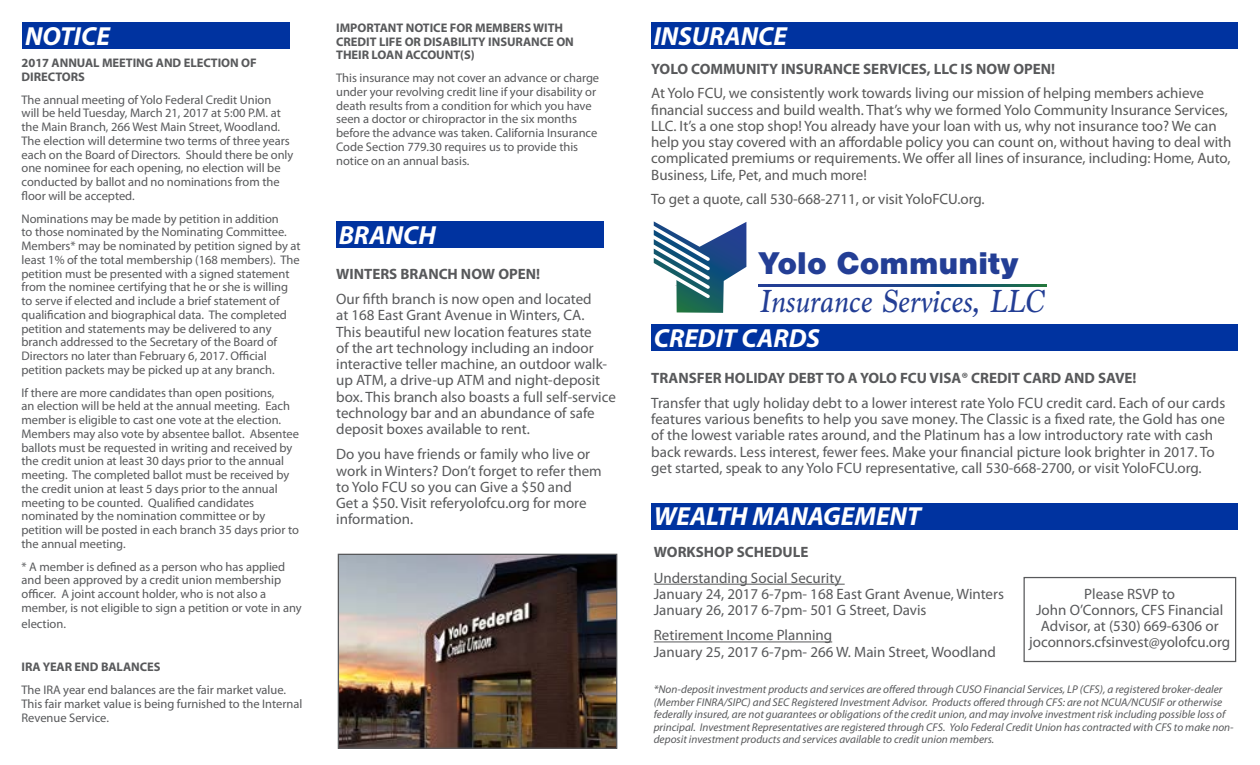
<style>
.page{position:relative;width:1260px;height:765px;background:#fff}
.page>*{position:absolute;margin:0;border:0;box-sizing:border-box;transform-origin:0 0}
.t1{font:900 32.62px "Foundation Sans";color:#233e95}
.t2{font:italic 31.38px "Marion";color:#233e95}
.t3{font:italic 700 26.25px "Myriad Pro";color:#fff}
.t4{font:15px/16.2px "Myriad Pro";color:#58595b}
.t5{font:15px/16.2px "Myriad Pro";letter-spacing:-.005em;color:#595959}
.t6{font:700 15px "Myriad Pro";color:#58595b}
.t7{font:12.5px/13.8px "Myriad Pro";letter-spacing:-.005em;color:#58595b}
.t8{font:700 12.5px/13.8px "Myriad Pro";letter-spacing:-.005em;color:#58595b}
.t9{font:italic 11.25px/12.5px "Myriad Pro";color:#58595b}
</style>
<div class="page">
<div style="left:22px;top:22px;width:268px;height:27px;background:#0033a0"></div>
<div style="left:651px;top:22px;width:587px;height:27px;background:#0033a0"></div>
<div style="left:651px;top:325px;width:587px;height:26px;background:#0033a0"></div>
<div style="left:651px;top:503px;width:587px;height:27px;background:#0033a0"></div>
<hr style="left:654px;top:584px;width:191px;height:1px;background:#58595b">
<hr style="left:654px;top:642px;width:178px;height:1px;background:#58595b">
<div style="left:336px;top:222px;width:268px;height:26px;background:#0033a0"></div>
<svg style="left:654px;top:221px;width:92px;height:92px"></svg>
<svg style="left:759px;top:284px;width:287px;height:2px"></svg>
<div style="left:1024px;top:577px;width:212px;height:85px;border:1px solid #58595b"></div>
<img style="left:340px;top:556px;width:275px;height:191px">
<div style="left:338px;top:554px;width:279px;height:195px;border:1px solid #58595b"></div>
<p class="t8" style="left:336px;top:20px;width:239px">IMPORTANT NOTICE FOR MEMBERS WITH<br>CREDIT LIFE OR DISABILITY INSURANCE ON<br>THEIR LOAN ACCOUNT(S)</p>
<p class="t7" style="left:336px;top:71px;width:265px">This insurance may not cover an advance or charge under your revolving credit line if your disability or death results from a condition for which you have seen a doctor or chiropractor in the six months before the advance was taken. California Insurance Code Section 779.30 requires us to provide this notice on an annual basis.</p>
<h3 class="t3" style="left:25px;top:19px;width:86px">NOTICE</h3>
<h3 class="t3" style="left:654px;top:19px;width:135px">INSURANCE</h3>
<p class="t8" style="left:22px;top:56px;width:237px">2017 ANNUAL MEETING AND ELECTION OF<br>DIRECTORS</p>
<p class="t7" style="left:22px;top:92px;width:273px">The annual meeting of Yolo Federal Credit Union<br>will be held Tuesday, March 21, 2017 at 5:00 P.M. at the Main Branch, 266 West Main Street, Woodland.<br>The election will determine two terms of three years each on the Board of Directors. Should there be only one nominee for each opening, no election will be conducted by ballot and no nominations from the floor will be accepted.</p>
<p class="t7" style="left:22px;top:211px;width:281px">Nominations may be made by petition in addition<br>to those nominated by the Nominating Committee.<br>Members* may be nominated by petition signed by at least 1% of the total membership (168 members). The petition must be presented with a signed statement from the nominee certifying that he or she is willing to serve if elected and include a brief statement of qualification and biographical data. The completed petition and statements may be delivered to any branch addressed to the Secretary of the Board of Directors no later than February 6, 2017. Official petition packets may be picked up at any branch.</p>
<p class="t7" style="left:22px;top:385px;width:279px">If there are more candidates than open positions,<br>an election will be held at the annual meeting. Each member is eligible to cast one vote at the election.<br>Members may also vote by absentee ballot. Absentee ballots must be requested in writing and received by the credit union at least 30 days prior to the annual meeting. The completed ballot must be received by the credit union at least 5 days prior to the annual meeting to be counted. Qualified candidates nominated by the nomination committee or by petition will be posted in each branch 35 days prior to the annual meeting.</p>
<p class="t7" style="left:22px;top:559px;width:282px">* A member is defined as a person who has applied and been approved by a credit union membership officer. A joint account holder, who is not also a member, is not eligible to sign a petition or vote in any</p>
<p class="t7" style="left:22px;top:617px;width:46px">election.</p>
<p class="t6" style="left:651px;top:59px;width:405px">YOLO COMMUNITY INSURANCE SERVICES, LLC IS NOW OPEN!</p>
<p class="t5" style="left:651px;top:85px;width:582px">At Yolo FCU, we consistently work towards living our mission of helping members achieve financial success and build wealth. That’s why we formed Yolo Community Insurance Services, LLC. It’s a one stop shop! You already have your loan with us, why not insurance too? We can help you stay covered with an affordable policy you can count on, without having to deal with complicated premiums or requirements. We offer all lines of insurance, including: Home, Auto, Business, Life, Pet, and much more!</p>
<p class="t5" style="left:651px;top:191px;width:335px">To get a quote, call 530-668-2711, or visit YoloFCU.org.</p>
<h3 class="t3" style="left:339px;top:218px;width:99px">BRANCH</h3>
<h1 class="t1" style="left:759px;top:244px;width:261px">Yolo Community</h1>
<h2 class="t2" style="left:759px;top:284px;width:287px">Insurance Services, LLC</h2>
<p class="t6" style="left:336px;top:264px;width:205px">WINTERS BRANCH NOW OPEN!</p>
<p class="t4" style="left:336px;top:291px;width:281px">Our fifth branch is now open and located<br>at 168 East Grant Avenue in Winters, CA.<br>This beautiful new location features state<br>of the art technology including an indoor interactive teller machine, an outdoor walk&shy;up ATM, a drive-up ATM and night-deposit box. This branch also boasts a full self-service technology bar and an abundance of safe deposit boxes available to rent.</p>
<p class="t4" style="left:336px;top:446px;width:267px">Do you have friends or family who live or work in Winters? Don’t forget to refer them to Yolo FCU so you can Give a $50 and<br>Get a $50. Visit referyolofcu.org for more information.</p>
<h3 class="t3" style="left:654px;top:321px;width:168px">CREDIT CARDS</h3>
<p class="t6" style="left:651px;top:368px;width:487px">TRANSFER HOLIDAY DEBT TO A YOLO FCU VISA® CREDIT CARD AND SAVE!</p>
<p class="t4" style="left:651px;top:394px;width:576px">Transfer that ugly holiday debt to a lower interest rate Yolo FCU credit card. Each of our cards features various benefits to help you save money. The Classic is a fixed rate, the Gold has one of the lowest variable rates around, and the Platinum has a low introductory rate with cash back rewards. Less interest, fewer fees. Make your financial picture look brighter in 2017. To get started, speak to any Yolo FCU representative, call 530-668-2700, or visit YoloFCU.org.</p>
<h3 class="t3" style="left:654px;top:500px;width:269px">WEALTH MANAGEMENT</h3>
<p class="t6" style="left:654px;top:543px;width:156px">WORKSHOP SCHEDULE</p>
<p class="t4" style="left:654px;top:569px;width:352px">Understanding Social Security<br>January 24, 2017 6-7pm- 168 East Grant Avenue, Winters<br>January 26, 2017 6-7pm- 501 G Street, Davis</p>
<p class="t4" style="left:654px;top:627px;width:344px">Retirement Income Planning<br>January 25, 2017 6-7pm- 266 W. Main Street, Woodland</p>
<p class="t9" style="left:654px;top:683px;width:581px">*Non-deposit investment products and services are offered through CUSO Financial Services, LP (CFS), a registered broker-dealer (Member FINRA/SIPC) and SEC Registered Investment Advisor. Products offered through CFS: are not NCUA/NCUSIF or otherwise federally insured, are not guarantees or obligations of the credit union, and may involve investment risk including possible loss of principal. Investment Representatives are registered through CFS. Yolo Federal Credit Union has contracted with CFS to make non&shy;deposit investment products and services available to credit union members.</p>
<p class="t4" style="left:1029px;top:585px;width:203px;text-align:center">Please RSVP to<br>John O’Connors, CFS Financial<br>Advisor, at (530) 669-6306 or joconnors.cfsinvest@yolofcu.org</p>
<p class="t8" style="left:22px;top:660px;width:141px">IRA YEAR END BALANCES</p>
<p class="t7" style="left:22px;top:683px;width:282px">The IRA year end balances are the fair market value.<br>This fair market value is being furnished to the Internal<br>Revenue Service.</p>
</div>
